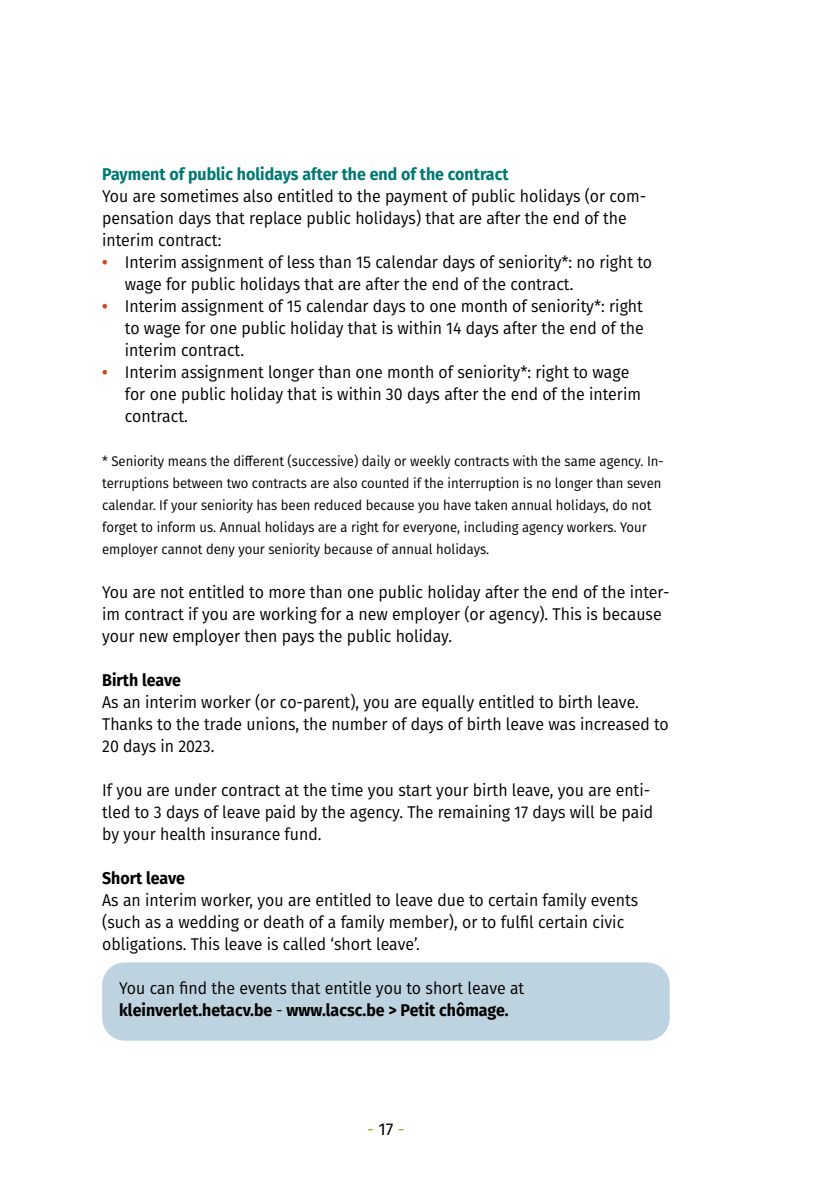
<style>
.page{position:relative;width:840px;height:1191px;background:#fff}
.page>*{position:absolute;margin:0;border:0;box-sizing:border-box;transform-origin:0 0}
.t1{font:17px/22px "Fira Sans";color:#000;scale:.94 1}
.t2{font:700 17px "Fira Sans";color:#007873;scale:.94 1}
.t3{font:700 17px "Fira Sans";color:#000;scale:.94 1}
.t4{font:17px "Fira Sans";color:#86bc25}
.t5{font:14px/22px "Fira Sans";color:#000;scale:.94 1}
.s1{font-weight:700;color:#c14d1d}
.s2{font-weight:700}
.s3{color:#000}
</style>
<div class="page">
<div style="left:102px;top:962px;width:567px;height:78px;background:#bed3e0;border-radius:23px"></div>
<p class="t2" style="left:102px;top:160px;width:433px">Payment of public holidays after the end of the contract</p>
<p class="t1" style="left:102px;top:184px;width:580px">You are sometimes also entitled to the payment of public holidays (or com&shy;pensation days that replace public holidays) that are after the end of the interim contract:</p>
<p class="t1" style="left:125px;top:250px;width:562px;text-indent:-23px"><span class="s1">•</span> Interim assignment of less than 15 calendar days of seniority*: no right to wage for public holidays that are after the end of the contract.</p>
<p class="t1" style="left:125px;top:294px;width:553px;text-align:justify;text-indent:-23px"><span class="s1">•</span> Interim assignment of 15 calendar days to one month of seniority*: right to wage for one public holiday that is within 14 days after the end of the interim contract.</p>
<p class="t1" style="left:125px;top:360px;width:550px;text-indent:-23px"><span class="s1">•</span> Interim assignment longer than one month of seniority*: right to wage for one public holiday that is within 30 days after the end of the interim contract.</p>
<p class="t5" style="left:102px;top:450px;width:598px">* Seniority means the different (successive) daily or weekly contracts with the same agency. In&shy;terruptions between two contracts are also counted if the interruption is no longer than seven calendar. If your seniority has been reduced because you have taken annual holidays, do not forget to inform us. Annual holidays are a right for everyone, including agency workers. Your employer cannot deny your seniority because of annual holidays.</p>
<p class="t1" style="left:102px;top:580px;width:604px">You are not entitled to more than one public holiday after the end of the inter&shy;im contract if you are working for a new employer (or agency). This is because your new employer then pays the public holiday.</p>
<p class="t3" style="left:102px;top:666px;width:85px">Birth leave</p>
<p class="t1" style="left:102px;top:690px;width:604px">As an interim worker (or co-parent), you are equally entitled to birth leave.<br>Thanks to the trade unions, the number of days of birth leave was increased to<br>20 days in 2023.</p>
<p class="t1" style="left:102px;top:778px;width:587px">If you are under contract at the time you start your birth leave, you are enti&shy;tled to 3 days of leave paid by the agency. The remaining 17 days will be paid by your health insurance fund.</p>
<p class="t3" style="left:102px;top:864px;width:90px">Short leave</p>
<p class="t1" style="left:102px;top:888px;width:571px">As an interim worker, you are entitled to leave due to certain family events (such as a wedding or death of a family member), or to fulfil certain civic obligations. This leave is called ‘short leave’.</p>
<p class="t1" style="left:119px;top:976px;width:432px">You can find the events that entitle you to short leave at <span class="s2">kleinverlet.hetacv.be</span> - <span class="s2">www.lacsc.be &gt; Petit chômage.</span></p>
<p class="t4" style="left:367px;top:1115px;width:39px">- <span class="s3">17</span> -</p>
</div>
